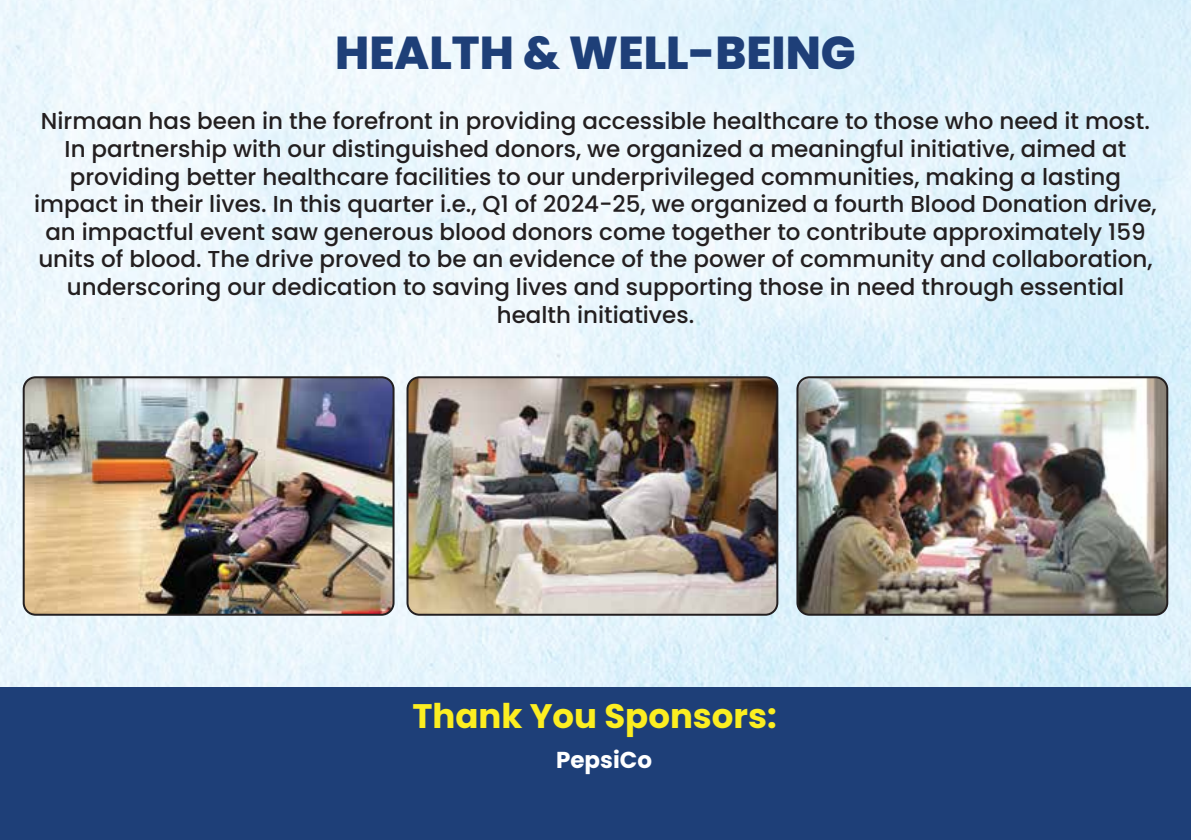
<style>
.page{position:relative;width:1191px;height:840px;background:#fff}
.page>*{position:absolute;margin:0;border:0;box-sizing:border-box;transform-origin:0 0}
.t1{font:800 46px "Poppins";color:#1e3f78}
.t2{font:700 34px "Poppins";color:#fcee21}
.t3{font:500 23px/27.6px "Poppins";color:#231f20;text-align:center}
.t4{font:700 23px "Poppins";color:#fff}
</style>
<div class="page">
<img style="left:0;top:0;width:1191px;height:686px">
<img style="left:24px;top:377px;width:369px;height:237px">
<div style="left:23px;top:376px;width:371px;height:239px;border:2px solid #231f20;border-radius:12px"></div>
<img style="left:407px;top:377px;width:370px;height:237px">
<div style="left:406px;top:376px;width:372px;height:239px;border:2px solid #231f20;border-radius:12px"></div>
<img style="left:797px;top:377px;width:370px;height:237px">
<div style="left:796px;top:376px;width:372px;height:239px;border:2px solid #231f20;border-radius:12px"></div>
<div style="left:0;top:686px;width:1191px;height:153px;background:#1e3f78"></div>
<h1 class="t1" style="left:335px;top:26px;width:522px">HEALTH &amp; WELL-BEING</h1>
<p class="t3" style="left:34px;top:107px;width:1124px">Nirmaan has been in the forefront in providing accessible healthcare to those who need it most.<br>In partnership with our distinguished donors, we organized a meaningful initiative, aimed at providing better healthcare facilities to our underprivileged communities, making a lasting impact in their lives. In this quarter i.e., Q1 of 2024-25, we organized a fourth Blood Donation drive, an impactful event saw generous blood donors come together to contribute approximately 159 units of blood. The drive proved to be an evidence of the power of community and collaboration, underscoring our dedication to saving lives and supporting those in need through essential health initiatives.</p>
<h2 class="t2" style="left:412px;top:696px;width:366px">Thank You Sponsors:</h2>
<p class="t4" style="left:556px;top:746px;width:97px">PepsiCo</p>
</div>
